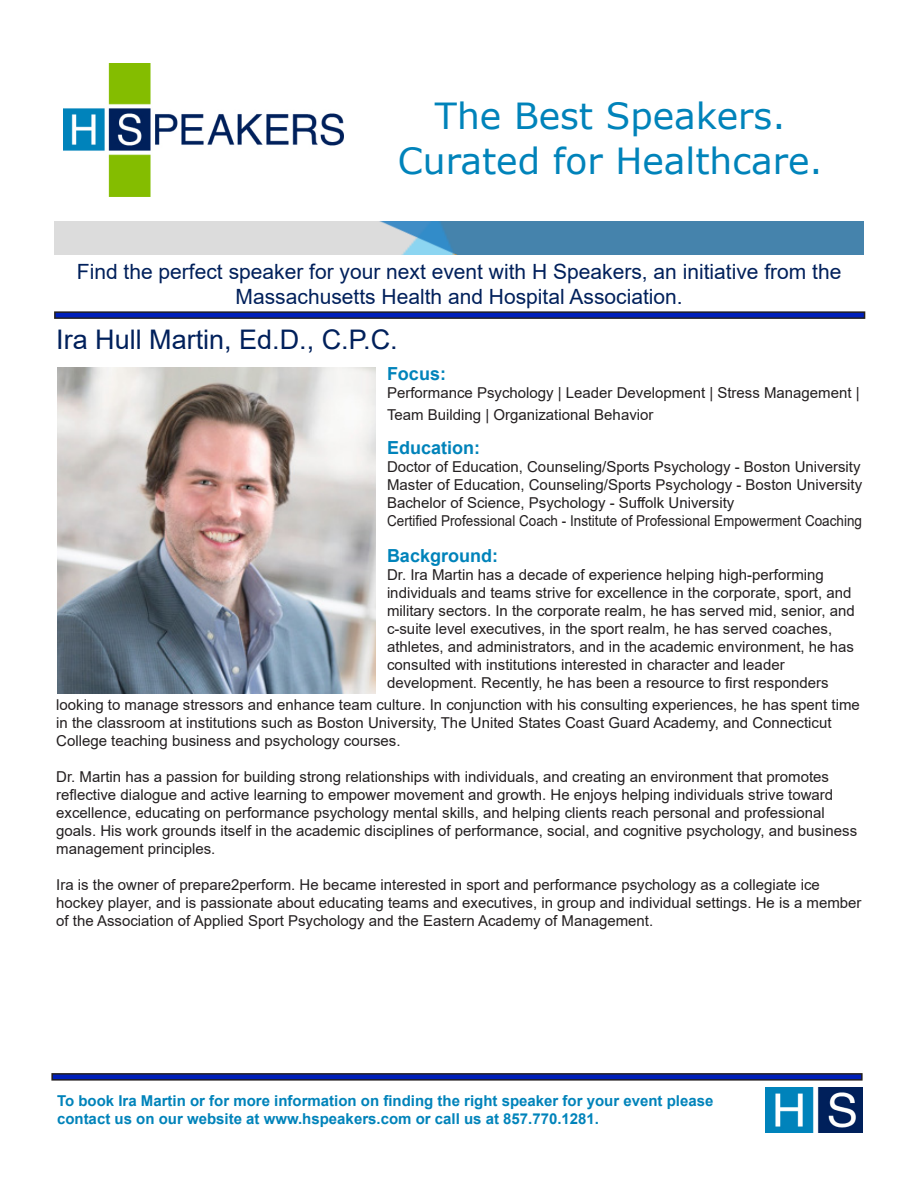
<style>
.page{position:relative;width:918px;height:1188px;background:#fff}
.page>*{position:absolute;margin:0;border:0;box-sizing:border-box;transform-origin:0 0}
.t1{font:36px "Verdana";color:#0083ba}
.t2{font:27px "Arial";color:#00205b}
.t3{font:21px/25.2px "Arial";color:#00205b;text-align:center}
.t4{font:700 18px "Arial";color:#0083ba}
.t5{font:15px/18px "Arial";color:#231f20}
.t6{font:700 15px "Arial";color:#0083ba}
</style>
<div class="page">
<img style="left:54px;top:221px;width:810px;height:33px">
<img style="left:63px;top:63px;width:281px;height:133px">
<div style="left:52px;top:1074px;width:810px;height:6px;background:#001fba"></div>
<div style="left:51px;top:1073px;width:812px;height:8px;border:2px solid #231f20"></div>
<div style="left:55px;top:312px;width:810px;height:6px;background:#001fba"></div>
<div style="left:54px;top:311px;width:811px;height:8px;border:2px solid #231f20"></div>
<img style="left:766px;top:1087px;width:97px;height:45px">
<img style="left:57px;top:368px;width:319px;height:326px">
<p class="t1" style="left:435px;top:91px;width:352px">The Best Speakers.</p>
<p class="t1" style="left:398px;top:136px;width:426px">Curated for Healthcare.</p>
<p class="t3" style="left:77px;top:259px;width:766px">Find the perfect speaker for your next event with H Speakers, an initiative from the<br>Massachusetts Health and Hospital Association.</p>
<p class="t2" style="left:56px;top:320px;width:343px">Ira Hull Martin, Ed.D., C.P.C.</p>
<p class="t4" style="left:387px;top:361px;width:61px">Focus:</p>
<p class="t5" style="left:387px;top:382px;width:474px;line-height:21.6px">Performance Psychology | Leader Development | Stress Management |<br>Team Building | Organizational Behavior</p>
<p class="t4" style="left:387px;top:435px;width:95px">Education:</p>
<p class="t5" style="left:387px;top:457px;width:477px">Doctor of Education, Counseling/Sports Psychology - Boston University<br>Master of Education, Counseling/Sports Psychology - Boston University</p>
<p class="t5" style="left:387px;top:493px;width:476px">Bachelor of Science, Psychology - Suffolk University<br>Certified Professional Coach - Institute of Professional Empowerment Coaching</p>
<p class="t4" style="left:387px;top:543px;width:113px">Background:</p>
<p class="t5" style="left:387px;top:566px;width:469px">Dr. Ira Martin has a decade of experience helping high-performing individuals and teams strive for excellence in the corporate, sport, and military sectors. In the corporate realm, he has served mid, senior, and c-suite level executives, in the sport realm, he has served coaches, athletes, and administrators, and in the academic environment, he has consulted with institutions interested in character and leader</p>
<p class="t5" style="left:387px;top:674px;width:443px">development. Recently, he has been a resource to first responders</p>
<p class="t5" style="left:56px;top:696px;width:805px">looking to manage stressors and enhance team culture. In conjunction with his consulting experiences, he has spent time in the classroom at institutions such as Boston University, The United States Coast Guard Academy, and Connecticut<br>College teaching business and psychology courses.</p>
<p class="t5" style="left:56px;top:768px;width:802px">Dr. Martin has a passion for building strong relationships with individuals, and creating an environment that promotes reflective dialogue and active learning to empower movement and growth. He enjoys helping individuals strive toward excellence, educating on performance psychology mental skills, and helping clients reach personal and professional goals. His work grounds itself in the academic disciplines of performance, social, and cognitive psychology, and business management principles.</p>
<p class="t5" style="left:56px;top:876px;width:765px">Ira is the owner of prepare2perform. He became interested in sport and performance psychology as a collegiate ice</p>
<p class="t5" style="left:56px;top:894px;width:807px">hockey player, and is passionate about educating teams and executives, in group and individual settings. He is a member of the Association of Applied Sport Psychology and the Eastern Academy of Management.</p>
<p class="t6" style="left:57px;top:1090px;width:658px">To book Ira Martin or for more information on finding the right speaker for your event please</p>
<p class="t6" style="left:57px;top:1108px;width:544px">contact us on our website at www.hspeakers.com or call us at 857.770.1281.</p>
</div>
